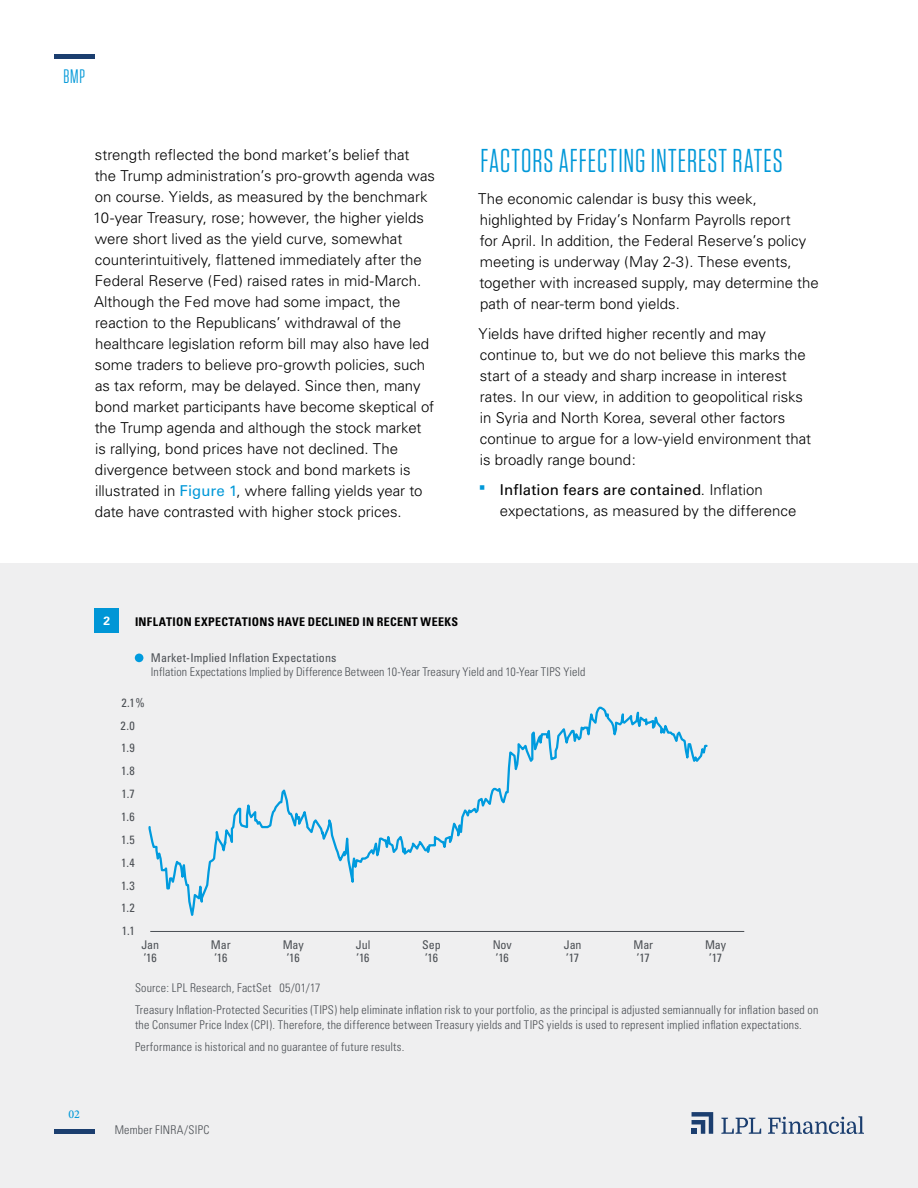
<style>
.page{position:relative;width:918px;height:1188px;background:#fff}
.page>*{position:absolute;margin:0;border:0;box-sizing:border-box;transform-origin:0 0}
.t1{font:33px "Tungsten Narrow";letter-spacing:.03em;color:#0098d8}
.t2{font:19.5px "Tungsten Narrow";color:#0098d8}
.t3{font:300 15px/21px "Univers";color:#000}
.t4{font:300 condensed 12px/21.8px "Univers";letter-spacing:.015em;color:#4b4f54}
.t5{font:condensed 12px/22.8px "Univers";color:#4b4f54}
.t6{font:700 condensed 12px "Univers";letter-spacing:.025em;color:#000}
.t7{font:500 12px "Minion Pro";color:#0098d8}
.t8{font:700 12px "Univers";color:#fff}
.s1{font-weight:400;color:#0098d8}
.s2{color:#0098d8}
.s3{font-weight:400}
</style>
<div class="page">
<div style="left:0;top:1080px;width:918px;height:108px;background:#efeff0"></div>
<hr style="left:54px;top:1130px;width:40px;height:4px;background:#1b3e6f">
<hr style="left:54px;top:54px;width:40px;height:4px;background:#1b3e6f">
<svg style="left:692px;top:1112px;width:21px;height:22px"></svg>
<svg style="left:721px;top:1118px;width:40px;height:16px"></svg>
<svg style="left:768px;top:1116px;width:96px;height:18px"></svg>
<div style="left:0;top:564px;width:918px;height:516px;background:#efeff0"></div>
<div style="left:94px;top:609px;width:25px;height:24px;background:#0096d6"></div>
<div style="left:135px;top:654px;width:8px;height:8px;background:#009bde;border-radius:50%"></div>
<hr style="left:150px;top:931px;width:594px;height:1px;background:#4b4f54">
<svg style="left:148px;top:706px;width:560px;height:226px"></svg>
<h2 class="t2" style="left:63px;top:67px;width:23px">BMP</h2>
<p class="t3" style="left:93px;top:145px;width:343px">strength reflected the bond market’s belief that<br>the Trump administration’s pro-growth agenda was on course. Yields, as measured by the benchmark 10-year Treasury, rose; however, the higher yields were short lived as the yield curve, somewhat counterintuitively, flattened immediately after the Federal Reserve (Fed) raised rates in mid-March.<br>Although the Fed move had some impact, the reaction to the Republicans’ withdrawal of the healthcare legislation reform bill may also have led some traders to believe pro-growth policies, such as tax reform, may be delayed. Since then, many bond market participants have become skeptical of the Trump agenda and although the stock market<br>is rallying, bond prices have not declined. The divergence between stock and bond markets is illustrated in <span class="s1">Figure 1</span>, where falling yields year to date have contrasted with higher stock prices.</p>
<h1 class="t1" style="left:481px;top:144px;width:304px">FACTORS AFFECTING INTEREST RATES</h1>
<p class="t3" style="left:478px;top:188px;width:342px">The economic calendar is busy this week, highlighted by Friday’s Nonfarm Payrolls report<br>for April. In addition, the Federal Reserve’s policy meeting is underway (May 2-3). These events, together with increased supply, may determine the path of near-term bond yields.</p>
<p class="t3" style="left:479px;top:323px;width:334px">Yields have drifted higher recently and may continue to, but we do not believe this marks the start of a steady and sharp increase in interest rates. In our view, in addition to geopolitical risks in Syria and North Korea, several other factors continue to argue for a low-yield environment that is broadly range bound:</p>
<p class="t3" style="left:500px;top:479px;width:298px;text-indent:-21px"><span class="s2">▪</span> <span class="s3">Inflation fears are contained</span>. Inflation expectations, as measured by the difference</p>
<p class="t7" style="left:68px;top:1106px;width:13px">02</p>
<p class="t8" style="left:103px;top:613px;width:8px">2</p>
<p class="t6" style="left:135px;top:614px;width:325px">INFLATION EXPECTATIONS HAVE DECLINED IN RECENT WEEKS</p>
<p class="t5" style="left:151px;top:646px;width:187px">Market-Implied Inflation Expectations</p>
<p class="t4" style="left:151px;top:661px;width:436px">Inflation Expectations Implied by Difference Between 10-Year Treasury Yield and 10-Year TIPS Yield</p>
<p class="t5" style="left:121px;top:691px;width:26px">2.1%<br>2.0<br>1.9<br>1.8<br>1.7<br>1.6<br>1.5<br>1.4<br>1.3<br>1.2<br>1.1</p>
<p class="t5" style="left:422px;top:938px;width:20px;line-height:13.5px">Sep ’16</p>
<p class="t5" style="left:141px;top:938px;width:19px;line-height:13.5px">Jan ’16</p>
<p class="t5" style="left:633px;top:938px;width:21px;line-height:13.5px">Mar ’17</p>
<p class="t5" style="left:705px;top:938px;width:23px;line-height:13.5px;text-align:center">May ’17</p>
<p class="t5" style="left:211px;top:938px;width:21px;line-height:13.5px">Mar ’16</p>
<p class="t5" style="left:283px;top:938px;width:23px;line-height:13.5px;text-align:center">May ’16</p>
<p class="t5" style="left:356px;top:938px;width:16px;line-height:13.5px">Jul ’16</p>
<p class="t5" style="left:493px;top:938px;width:21px;line-height:13.5px">Nov ’16</p>
<p class="t5" style="left:564px;top:938px;width:19px;line-height:13.5px">Jan ’17</p>
<p class="t4" style="left:135px;top:977px;width:685px">Source: LPL Research, FactSet 05/01/17<br>Treasury Inflation-Protected Securities (TIPS) help eliminate inflation risk to your portfolio, as the principal is adjusted semiannually for inflation based on</p>
<p class="t4" style="left:135px;top:1014px;width:668px">the Consumer Price Index (CPI). Therefore, the difference between Treasury yields and TIPS yields is used to represent implied inflation expectations.<br>Performance is historical and no guarantee of future results.</p>
<p class="t4" style="left:115px;top:1119px;width:96px">Member FINRA/SIPC</p>
</div>
